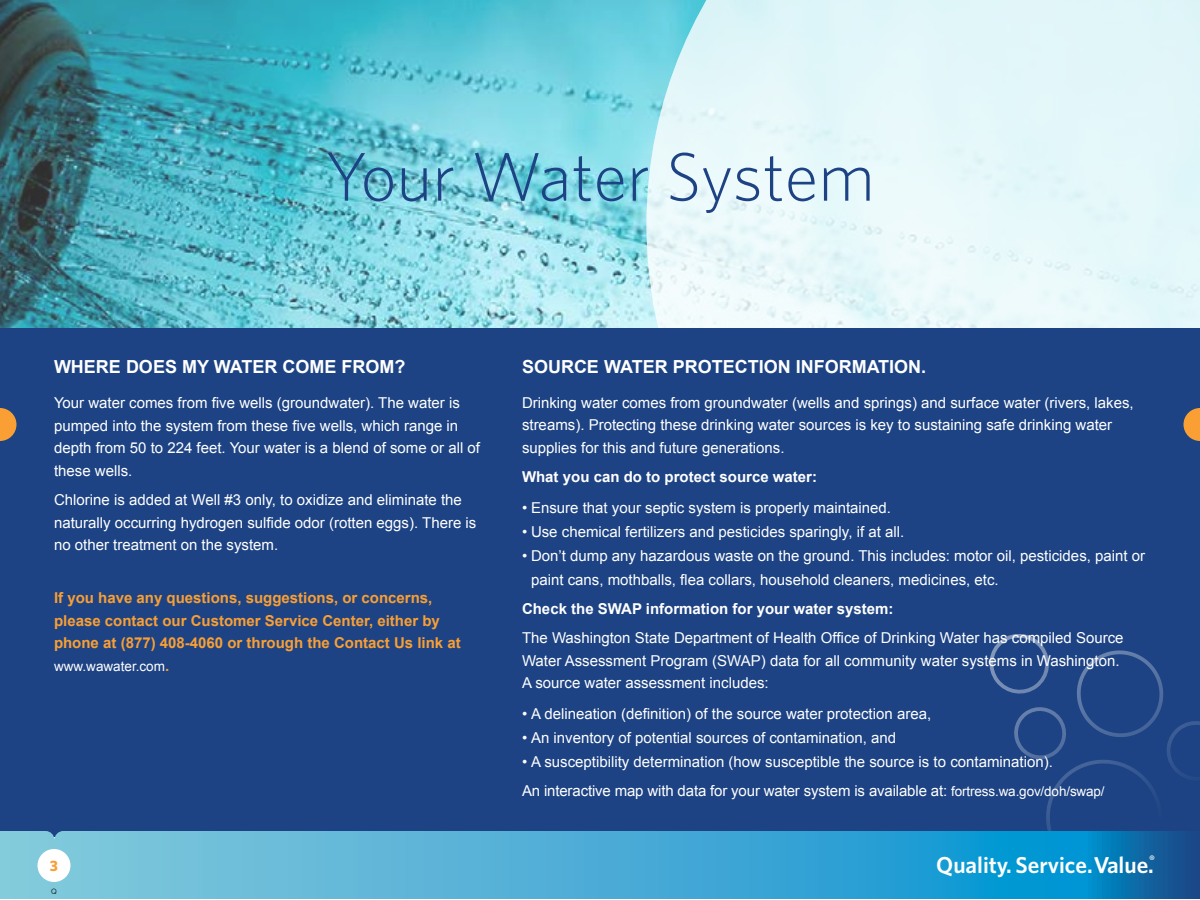
<style>
.page{position:relative;width:1200px;height:900px;background:#fff}
.page>*{position:absolute;margin:0;border:0;box-sizing:border-box;transform-origin:0 0}
.t1{font:300 69px "Whitney";color:#1d4384}
.t2{font:600 23.1px "Whitney";color:#fff}
.t3{font:700 18px "Arial";color:#fff}
.t4{font:15px/22.5px "Arial";color:#fff}
.t5{font:700 15px/22.5px "Arial";color:#f99f34}
.t6{font:700 15px "Arial";color:#fff}
.t7{font:700 15px "Whitney";color:#f99f34}
.t8{font:13.5px "Arial";color:#fff}
.t9{font:7.5px "Raleway";color:#000}
.s1{font-weight:700;font-size:15px;color:#f99f34}
.s2{font-size:13.5px}
</style>
<div class="page">
<img style="left:0;top:0;width:646px;height:328px">
<svg style="left:646px;top:0;width:554px;height:328px;background:#e2f6f9"></svg>
<div style="left:0;top:328px;width:1200px;height:509px;background:#1d4384"></div>
<svg style="left:989px;top:634px;width:211px;height:197px"></svg>
<svg style="left:0;top:831px;width:1200px;height:68px;background:#45a8d2"></svg>
<div style="left:38px;top:849px;width:32px;height:33px;background:#fff;border-radius:50%"></div>
<svg style="left:0;top:408px;width:16px;height:33px"></svg>
<svg style="left:1184px;top:408px;width:16px;height:33px"></svg>
<h1 class="t1" style="left:325px;top:131px;width:551px">Your Water System</h1>
<p class="t3" style="left:54px;top:355px;width:353px">WHERE DOES MY WATER COME FROM?</p>
<p class="t4" style="left:54px;top:392px;width:428px">Your water comes from five wells (groundwater). The water is pumped into the system from these five wells, which range in depth from 50 to 224 feet. Your water is a blend of some or all of these wells.</p>
<p class="t4" style="left:54px;top:489px;width:424px">Chlorine is added at Well #3 only, to oxidize and eliminate the naturally occurring hydrogen sulfide odor (rotten eggs). There is no other treatment on the system.</p>
<p class="t5" style="left:54px;top:587px;width:408px">If you have any questions, suggestions, or concerns, please contact our Customer Service Center, either by phone at (877) 408-4060 or through the Contact Us link at</p>
<p class="t8" style="left:54px;top:657px;width:117px">www.wawater.com<span class="s1">.</span></p>
<p class="t3" style="left:522px;top:355px;width:406px">SOURCE WATER PROTECTION INFORMATION.</p>
<p class="t4" style="left:522px;top:391px;width:613px">Drinking water comes from groundwater (wells and springs) and surface water (rivers, lakes, streams). Protecting these drinking water sources is key to sustaining safe drinking water supplies for this and future generations.</p>
<p class="t6" style="left:522px;top:467px;width:297px">What you can do to protect source water:</p>
<p class="t4" style="left:522px;top:496px;width:371px">• Ensure that your septic system is properly maintained.</p>
<p class="t4" style="left:522px;top:520px;width:384px">• Use chemical fertilizers and pesticides sparingly, if at all.</p>
<p class="t4" style="left:531px;top:543px;width:616px;line-height:24px;text-indent:-9px">• Don’t dump any hazardous waste on the ground. This includes: motor oil, pesticides, paint or paint cans, mothballs, flea collars, household cleaners, medicines, etc.</p>
<p class="t6" style="left:522px;top:599px;width:373px">Check the SWAP information for your water system:</p>
<p class="t4" style="left:522px;top:627px;width:603px">The Washington State Department of Health Office of Drinking Water has compiled Source<br>Water Assessment Program (SWAP) data for all community water systems in Washington.<br>A source water assessment includes:</p>
<p class="t4" style="left:522px;top:702px;width:411px">• A delineation (definition) of the source water protection area,</p>
<p class="t4" style="left:522px;top:726px;width:376px">• An inventory of potential sources of contamination, and</p>
<p class="t4" style="left:522px;top:747px;width:584px;line-height:29.2px">• A susceptibility determination (how susceptible the source is to contamination).<br>An interactive map with data for your water system is available at: <span class="s2">fortress.wa.gov/doh/swap/</span></p>
<p class="t7" style="left:50px;top:856px;width:10px">3</p>
<h2 class="t2" style="left:936px;top:850px;width:220px">Quality. Service. Value.<sup>®</sup></h2>
<p class="t9" style="left:51px;top:887px;width:7px">Q</p>
</div>
